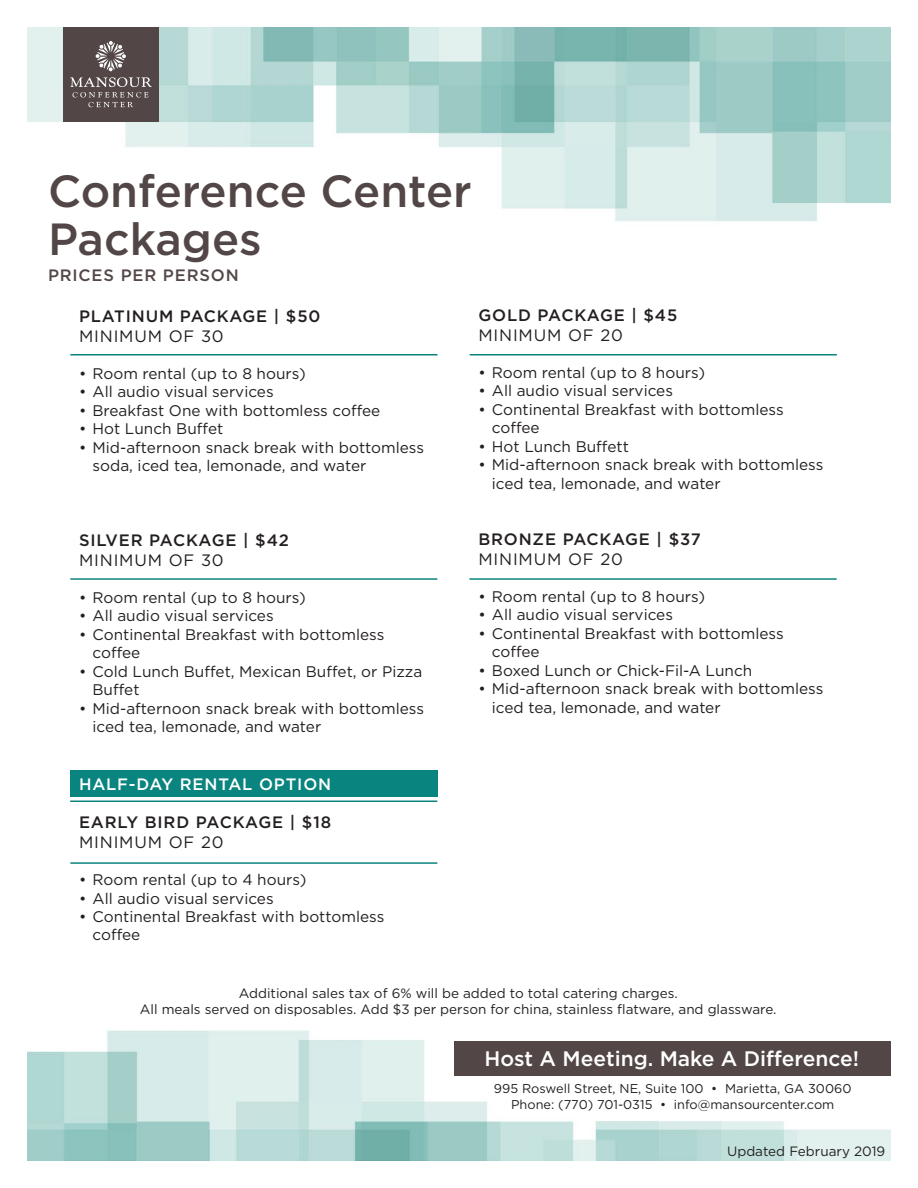
<style>
.page{position:relative;width:918px;height:1188px;background:#fff}
.page>*{position:absolute;margin:0;border:0;box-sizing:border-box;transform-origin:0 0}
.t1{font:500 45px/48px "Gotham";color:#524746}
.t2{font:500 21px "Gotham";color:#fff}
.t3{font:500 16.5px "Gotham";letter-spacing:.05em;color:#231f20}
.t4{font:16.5px "Gotham";letter-spacing:.05em;color:#231f20}
.t5{font:500 16.5px "Gotham";letter-spacing:.05em;color:#fff}
.t6{font:500 16.5px "Gotham";letter-spacing:.05em;color:#524746}
.t7{font:15.3px/18.5px "Gotham";color:#231f20}
.t8{font:13.5px/16.2px "Gotham";color:#231f20;text-align:center}
.t9{font:12.75px/15.3px "Gotham";color:#231f20;text-align:center}
</style>
<div class="page">
<img style="left:27px;top:27px;width:864px;height:1134px">
<div style="left:454px;top:1041px;width:437px;height:35px;background:#524746"></div>
<div style="left:63px;top:27px;width:96px;height:94px;background:#524746"></div>
<svg style="left:96px;top:41px;width:30px;height:30px"></svg>
<svg style="left:70px;top:77px;width:82px;height:30px"></svg>
<div style="left:70px;top:771px;width:367px;height:26px;background:#09847e"></div>
<hr style="left:70px;top:354px;width:368px;height:2px;background:#09847e">
<hr style="left:70px;top:578px;width:367px;height:2px;background:#09847e">
<hr style="left:470px;top:354px;width:367px;height:2px;background:#09847e">
<hr style="left:469px;top:578px;width:368px;height:2px;background:#09847e">
<hr style="left:70px;top:862px;width:367px;height:2px;background:#09847e">
<hr style="left:70px;top:801px;width:367px;height:1px;background:#09847e">
<h1 class="t1" style="left:48px;top:166px;width:425px">Conference Center<br>Packages</h1>
<p class="t6" style="left:48px;top:265px;width:192px">PRICES PER PERSON</p>
<p class="t3" style="left:79px;top:306px;width:243px">PLATINUM PACKAGE | $50</p>
<p class="t4" style="left:79px;top:326px;width:146px">MINIMUM OF 30</p>
<p class="t7" style="left:79px;top:364px;width:228px">• Room rental (up to 8 hours)</p>
<p class="t7" style="left:79px;top:382px;width:196px">• All audio visual services</p>
<p class="t7" style="left:79px;top:401px;width:303px">• Breakfast One with bottomless coffee</p>
<p class="t7" style="left:79px;top:419px;width:146px">• Hot Lunch Buffet</p>
<p class="t7" style="left:93px;top:438px;width:333px;text-indent:-13px">• Mid-afternoon snack break with bottomless soda, iced tea, lemonade, and water</p>
<p class="t3" style="left:478px;top:305px;width:200px">GOLD PACKAGE | $45</p>
<p class="t4" style="left:478px;top:325px;width:146px">MINIMUM OF 20</p>
<p class="t7" style="left:478px;top:363px;width:228px">• Room rental (up to 8 hours)</p>
<p class="t7" style="left:478px;top:381px;width:196px">• All audio visual services</p>
<p class="t7" style="left:492px;top:400px;width:293px;text-indent:-13px">• Continental Breakfast with bottomless coffee</p>
<p class="t7" style="left:478px;top:437px;width:152px">• Hot Lunch Buffett</p>
<p class="t7" style="left:492px;top:455px;width:333px;text-indent:-13px">• Mid-afternoon snack break with bottomless iced tea, lemonade, and water</p>
<p class="t3" style="left:79px;top:530px;width:211px">SILVER PACKAGE | $42</p>
<p class="t4" style="left:79px;top:550px;width:146px">MINIMUM OF 30</p>
<p class="t7" style="left:79px;top:588px;width:228px">• Room rental (up to 8 hours)</p>
<p class="t7" style="left:79px;top:606px;width:196px">• All audio visual services</p>
<p class="t7" style="left:93px;top:625px;width:293px;text-indent:-13px">• Continental Breakfast with bottomless coffee</p>
<p class="t7" style="left:93px;top:662px;width:331px;text-indent:-13px">• Cold Lunch Buffet, Mexican Buffet, or Pizza<br>Buffet</p>
<p class="t7" style="left:93px;top:699px;width:333px;text-indent:-13px">• Mid-afternoon snack break with bottomless iced tea, lemonade, and water</p>
<p class="t3" style="left:478px;top:529px;width:224px">BRONZE PACKAGE | $37</p>
<p class="t4" style="left:478px;top:549px;width:146px">MINIMUM OF 20</p>
<p class="t7" style="left:478px;top:587px;width:228px">• Room rental (up to 8 hours)</p>
<p class="t7" style="left:478px;top:605px;width:196px">• All audio visual services</p>
<p class="t7" style="left:492px;top:624px;width:293px;text-indent:-13px">• Continental Breakfast with bottomless coffee</p>
<p class="t7" style="left:478px;top:661px;width:275px">• Boxed Lunch or Chick-Fil-A Lunch</p>
<p class="t7" style="left:492px;top:679px;width:333px;text-indent:-13px">• Mid-afternoon snack break with bottomless iced tea, lemonade, and water</p>
<p class="t5" style="left:79px;top:774px;width:254px">HALF-DAY RENTAL OPTION</p>
<p class="t3" style="left:79px;top:812px;width:254px">EARLY BIRD PACKAGE | $18</p>
<p class="t4" style="left:79px;top:832px;width:146px">MINIMUM OF 20</p>
<p class="t7" style="left:79px;top:870px;width:229px">• Room rental (up to 4 hours)</p>
<p class="t7" style="left:79px;top:889px;width:196px">• All audio visual services</p>
<p class="t7" style="left:93px;top:907px;width:293px;text-indent:-13px">• Continental Breakfast with bottomless coffee</p>
<p class="t8" style="left:140px;top:985px;width:638px">Additional sales tax of 6% will be added to total catering charges.<br>All meals served on disposables. Add $3 per person for china, stainless flatware, and glassware.</p>
<h2 class="t2" style="left:485px;top:1045px;width:376px">Host A Meeting. Make A Difference!</h2>
<p class="t9" style="left:494px;top:1081px;width:359px">995 Roswell Street, NE, Suite 100 • Marietta, GA 30060<br>Phone: (770) 701-0315 • info@mansourcenter.com</p>
<p class="t8" style="left:727px;top:1143px;width:160px">Updated February 2019</p>
</div>
